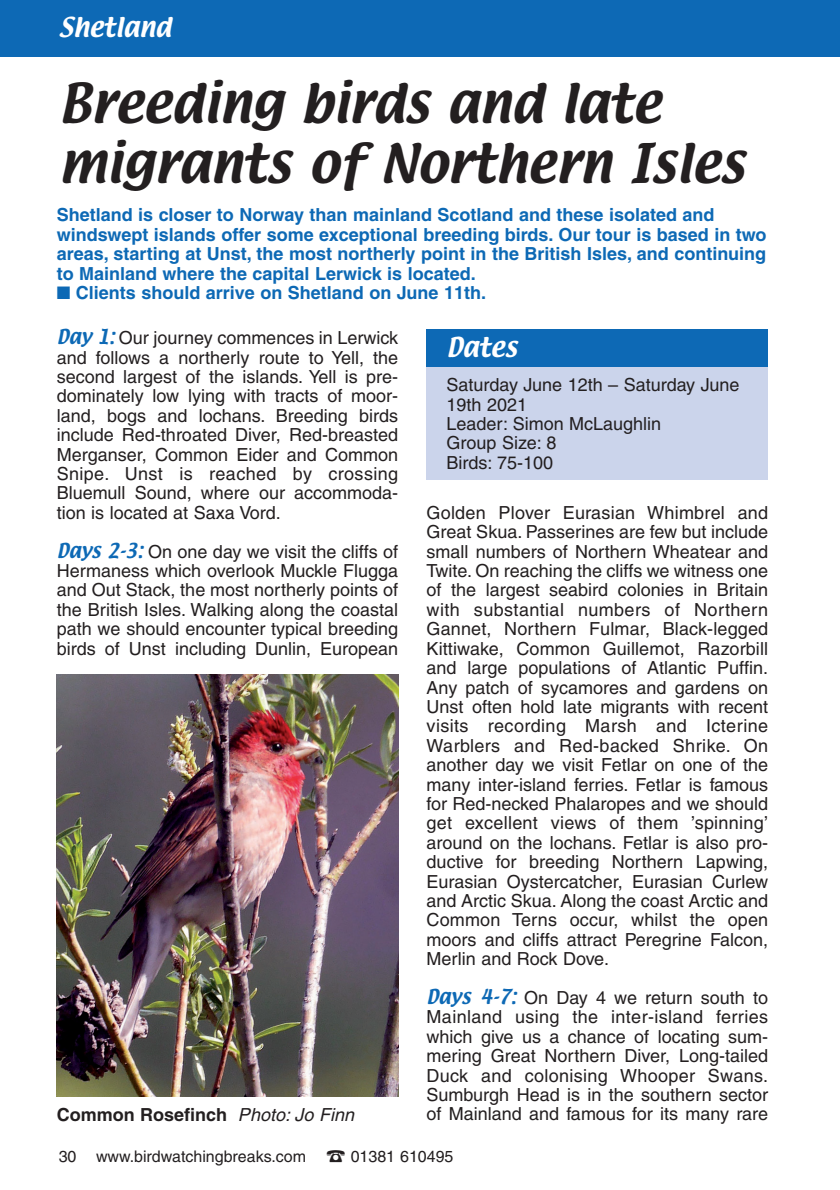
<style>
.page{position:relative;width:840px;height:1190px;background:#fff}
.page>*{position:absolute;margin:0;border:0;box-sizing:border-box;transform-origin:0 0}
.t1{font:48px/60px "Textile";color:#231f20}
.t2{font:24px "Textile";color:#fff}
.t3{font:18px/19.4px "Helvetica";color:#231f20;text-align:justify}
.t4{font:700 18px/19.4px "Helvetica";color:#0d69b5}
.t5{font:700 18px "Helvetica";color:#231f20}
.t6{font:16px "Helvetica";color:#231f20}
.s1{font-family:"Textile";color:#0d69b5}
.s2{font-weight:400;font-style:italic}
</style>
<div class="page">
<div style="left:0;top:0;width:840px;height:57px;background:#0d69b5"></div>
<div style="left:427px;top:366px;width:341px;height:114px;background:#cbd4eb"></div>
<div style="left:427px;top:329px;width:341px;height:37px;background:#0d69b5"></div>
<img style="left:57px;top:674px;width:341px;height:422px">
<h2 class="t2" style="left:59px;top:17px;width:114px">Shetland</h2>
<h1 class="t1" style="left:59px;top:77px;width:687px">Breeding birds and late migrants of Northern Isles</h1>
<p class="t4" style="left:57px;top:207px;width:711px">Shetland is closer to Norway than mainland Scotland and these isolated and windswept islands offer some exceptional breeding birds. Our tour is based in two areas, starting at Unst, the most northerly point in the British Isles, and continuing to Mainland where the capital Lerwick is located.</p>
<p class="t4" style="left:57px;top:285px;width:431px">■ Clients should arrive on Shetland on June 11th.</p>
<p class="t3" style="left:57px;top:330px;width:343px"><span class="s1">Day 1:</span> Our journey commences in Lerwick and follows a northerly route to Yell, the second largest of the islands. Yell is pre&shy;dominately low lying with tracts of moor&shy;land, bogs and lochans. Breeding birds include Red-throated Diver, Red-breasted Merganser, Common Eider and Common Snipe. Unst is reached by crossing Bluemull Sound, where our accommoda&shy;tion is located at Saxa Vord.</p>
<p class="t3" style="left:57px;top:543px;width:343px"><span class="s1">Days 2-3:</span> On one day we visit the cliffs of Hermaness which overlook Muckle Flugga and Out Stack, the most northerly points of the British Isles. Walking along the coastal path we should encounter typical breeding birds of Unst including Dunlin, European</p>
<p class="t5" style="left:57px;top:1108px;width:299px">Common Rosefinch <span class="s2">Photo: Jo Finn</span></p>
<h2 class="t2" style="left:447px;top:336px;width:72px">Dates</h2>
<p class="t3" style="left:447px;top:377px;width:294px;text-align:left">Saturday June 12th – Saturday June<br>19th 2021<br>Leader: Simon McLaughlin<br>Group Size: 8<br>Birds: 75-100</p>
<p class="t3" style="left:427px;top:505px;width:343px">Golden Plover Eurasian Whimbrel and Great Skua. Passerines are few but include small numbers of Northern Wheatear and Twite. On reaching the cliffs we witness one of the largest seabird colonies in Britain with substantial numbers of Northern Gannet, Northern Fulmar, Black-legged Kittiwake, Common Guillemot, Razorbill and large populations of Atlantic Puffin.<br>Any patch of sycamores and gardens on Unst often hold late migrants with recent visits recording Marsh and Icterine Warblers and Red-backed Shrike. On another day we visit Fetlar on one of the many inter-island ferries. Fetlar is famous for Red-necked Phalaropes and we should get excellent views of them ’spinning’ around on the lochans. Fetlar is also pro&shy;ductive for breeding Northern Lapwing, Eurasian Oystercatcher, Eurasian Curlew and Arctic Skua. Along the coast Arctic and Common Terns occur, whilst the open moors and cliffs attract Peregrine Falcon, Merlin and Rock Dove.</p>
<p class="t3" style="left:427px;top:990px;width:343px"><span class="s1">Days 4-7:</span> On Day 4 we return south to Mainland using the inter-island ferries which give us a chance of locating sum&shy;mering Great Northern Diver, Long-tailed Duck and colonising Whooper Swans.<br>Sumburgh Head is in the southern sector of Mainland and famous for its many rare</p>
<p class="t6" style="left:59px;top:1151px;width:396px">30 www.birdwatchingbreaks.com ☎ 01381 610495</p>
</div>
